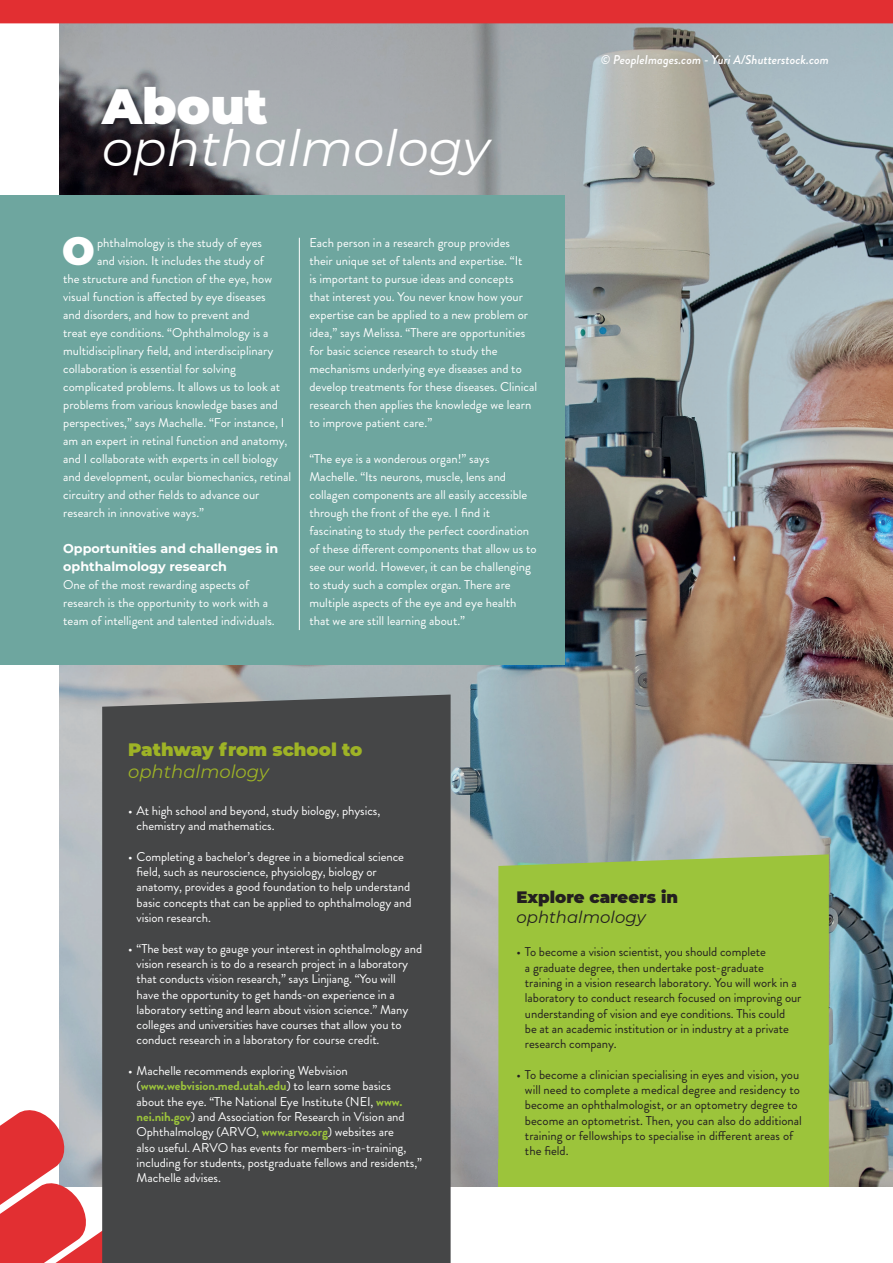
<style>
.page{position:relative;width:893px;height:1263px;background:#fff}
.page>*{position:absolute;margin:0;border:0;box-sizing:border-box;transform-origin:0 0}
.t1{font:italic 49.5px "Montserrat";color:#fff}
.t2{font:900 49.5px "Montserrat";color:#fff}
.t3{font:900 38.4px "Montserrat";color:#fff}
.t4{font:900 18px/21.6px "Montserrat";color:#9eb326}
.t5{font:900 16.5px/19.8px "Montserrat";color:#231f20}
.t6{font:12.75px/18px "Brandon Grotesque";color:#fff}
.t7{font:12.75px/15.3px "Brandon Grotesque";letter-spacing:-.005em;color:#231f20}
.t8{font:700 12.75px/18px "Montserrat";color:#fff}
.t9{font:italic 500 12.75px "Brandon Grotesque";color:#fff}
.s1{font-weight:400}
.s2{font-weight:400;font-style:italic}
.s3{font-weight:700;color:#9cc43b}
</style>
<div class="page">
<img style="left:60px;top:23px;width:833px;height:1163px">
<div style="left:0;top:0;width:893px;height:23px;background:#e22f32"></div>
<svg style="left:0;top:1106px;width:102px;height:157px"></svg>
<div style="left:0;top:195px;width:565px;height:470px;background:#6ea69f"></div>
<div style="left:498px;top:854px;width:331px;height:328px;background:#9cc43b"></div>
<div style="left:102px;top:694px;width:349px;height:569px;background:#454647"></div>
<div style="left:499px;top:1159px;width:330px;height:27px;background:#9cc43b"></div>
<hr style="left:299px;top:238px;width:1px;height:392px;background:#fff">
<p class="t2" style="left:102px;top:69px;width:167px">About</p>
<p class="t1" style="left:102px;top:115px;width:389px">ophthalmology</p>
<p class="t3" style="left:62px;top:222px;width:34px">O</p>
<p class="t6" style="left:97px;top:234px;width:167px">phthalmology is the study of eyes</p>
<p class="t6" style="left:97px;top:252px;width:168px">and vision. It includes the study of</p>
<p class="t6" style="left:63px;top:270px;width:210px">the structure and function of the eye, how</p>
<p class="t6" style="left:63px;top:288px;width:204px">visual function is affected by eye diseases</p>
<p class="t6" style="left:63px;top:306px;width:188px">and disorders, and how to prevent and</p>
<p class="t6" style="left:63px;top:324px;width:207px">treat eye conditions. “Ophthalmology is a</p>
<p class="t6" style="left:63px;top:342px;width:212px">multidisciplinary field, and interdisciplinary</p>
<p class="t6" style="left:63px;top:360px;width:174px">collaboration is essential for solving</p>
<p class="t6" style="left:63px;top:378px;width:219px">complicated problems. It allows us to look at</p>
<p class="t6" style="left:63px;top:396px;width:216px">problems from various knowledge bases and</p>
<p class="t6" style="left:63px;top:414px;width:223px">perspectives,” says Machelle. “For instance, I</p>
<p class="t6" style="left:63px;top:432px;width:226px">am an expert in retinal function and anatomy,</p>
<p class="t6" style="left:63px;top:450px;width:216px">and I collaborate with experts in cell biology</p>
<p class="t6" style="left:63px;top:468px;width:230px">and development, ocular biomechanics, retinal</p>
<p class="t6" style="left:63px;top:486px;width:198px">circuitry and other fields to advance our</p>
<p class="t6" style="left:63px;top:504px;width:142px">research in innovative ways.”</p>
<p class="t8" style="left:63px;top:539px;width:217px">Opportunities and challenges in ophthalmology research</p>
<p class="t6" style="left:63px;top:576px;width:213px">One of the most rewarding aspects of research is the opportunity to work with a team of intelligent and talented individuals.</p>
<p class="t6" style="left:309px;top:234px;width:229px">Each person in a research group provides<br>their unique set of talents and expertise. “It<br>is important to pursue ideas and concepts<br>that interest you. You never know how your expertise can be applied to a new problem or idea,” says Melissa. “There are opportunities for basic science research to study the mechanisms underlying eye diseases and to develop treatments for these diseases. Clinical research then applies the knowledge we learn to improve patient care.”</p>
<p class="t6" style="left:309px;top:450px;width:229px">“The eye is a wonderous organ!” says Machelle. “Its neurons, muscle, lens and collagen components are all easily accessible through the front of the eye. I find it fascinating to study the perfect coordination of these different components that allow us to see our world. However, it can be challenging to study such a complex organ. There are multiple aspects of the eye and eye health that we are still learning about.”</p>
<p class="t9" style="left:601px;top:51px;width:230px"><span class="s1">©</span> PeopleImages.com - Yuri A/Shutterstock.com</p>
<p class="t4" style="left:128px;top:738px;width:236px">Pathway from school to <span class="s2">ophthalmology</span></p>
<p class="t6" style="left:137px;top:803px;width:245px;line-height:15.3px;text-indent:-9px">• At high school and beyond, study biology, physics, chemistry and mathematics.</p>
<p class="t6" style="left:137px;top:849px;width:277px;line-height:15.3px;text-indent:-9px">• Completing a bachelor’s degree in a biomedical science field, such as neuroscience, physiology, biology or anatomy, provides a good foundation to help understand basic concepts that can be applied to ophthalmology and vision research.</p>
<p class="t6" style="left:137px;top:941px;width:287px;line-height:15.3px;text-indent:-9px">• “The best way to gauge your interest in ophthalmology and vision research is to do a research project in a laboratory that conducts vision research,” says Linjiang. “You will<br>have the opportunity to get hands-on experience in a laboratory setting and learn about vision science.” Many colleges and universities have courses that allow you to conduct research in a laboratory for course credit.</p>
<p class="t6" style="left:137px;top:1063px;width:287px;line-height:15.3px;text-indent:-9px">• Machelle recommends exploring Webvision (<span class="s3">www.webvision.med.utah.edu</span>) to learn some basics<br>about the eye. “The National Eye Institute (NEI, <span class="s3">www. nei.nih.gov</span>) and Association for Research in Vision and Ophthalmology (ARVO, <span class="s3">www.arvo.org</span>) websites are<br>also useful. ARVO has events for members-in-training, including for students, postgraduate fellows and residents,” Machelle advises.</p>
<p class="t5" style="left:516px;top:886px;width:163px">Explore careers in <span class="s2">ophthalmology</span></p>
<p class="t7" style="left:525px;top:944px;width:278px;text-indent:-9px">• To become a vision scientist, you should complete<br>a graduate degree, then undertake post-graduate training in a vision research laboratory. You will work in a laboratory to conduct research focused on improving our understanding of vision and eye conditions. This could<br>be at an academic institution or in industry at a private research company.</p>
<p class="t7" style="left:525px;top:1067px;width:278px;text-indent:-9px">• To become a clinician specialising in eyes and vision, you will need to complete a medical degree and residency to become an ophthalmologist, or an optometry degree to become an optometrist. Then, you can also do additional training or fellowships to specialise in different areas of the field.</p>
</div>
